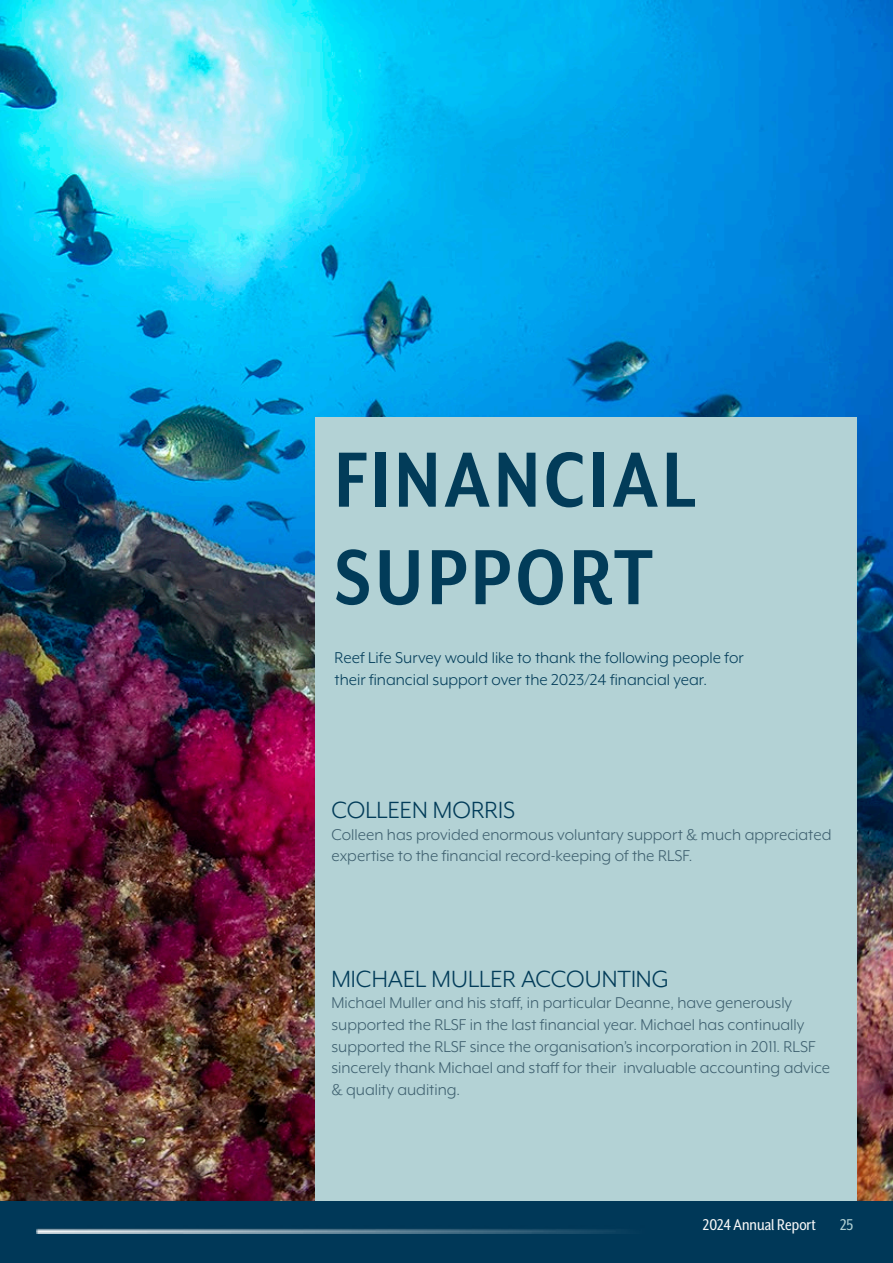
<style>
.page{position:relative;width:893px;height:1263px;background:#fff}
.page>*{position:absolute;margin:0;border:0;box-sizing:border-box;transform-origin:0 0}
.t1{font:700 90px/97.5px "Mr Eaves XL San Nar OT";letter-spacing:.05em;color:#023c59}
.t2{font:27px "Mr Eaves XL Mod OT";color:#023c59}
.t3{font:18px/21.6px "Mr Eaves XL Mod OT";color:#3e606f}
.t4{font:18px/21.6px "Mr Eaves XL Mod OT";color:#023c59}
.t5{font:18px "Mr Eaves XL San Nar OT";color:#f7f7f7}
.t6{font:18px "Mr Eaves XL San Nar OT";color:#b3d2d5}
</style>
<div class="page">
<img style="left:0;top:0;width:893px;height:1201px">
<div style="left:318px;top:419px;width:558px;height:801px;background:#231f20;opacity:.05"></div>
<div style="left:316px;top:417px;width:541px;height:784px;background:#b3d2d5"></div>
<div style="left:0;top:1201px;width:893px;height:62px;background:#003858"></div>
<img style="left:36px;top:1228px;width:580px;height:5px">
<h1 class="t1" style="left:335px;top:430px;width:362px">FINANCIAL<br>SUPPORT</h1>
<p class="t4" style="left:335px;top:647px;width:411px">Reef Life Survey would like to thank the following people for their financial support over the 2023/24 financial year.</p>
<h2 class="t2" style="left:331px;top:795px;width:185px">COLLEEN MORRIS</h2>
<p class="t3" style="left:331px;top:823px;width:501px">Colleen has provided enormous voluntary support &amp; much appreciated expertise to the financial record-keeping of the RLSF.</p>
<h2 class="t2" style="left:331px;top:964px;width:339px">MICHAEL MULLER ACCOUNTING</h2>
<p class="t3" style="left:331px;top:992px;width:500px">Michael Muller and his staff, in particular Deanne, have generously supported the RLSF in the last financial year. Michael has continually supported the RLSF since the organisation’s incorporation in 2011. RLSF sincerely thank Michael and staff for their invaluable accounting advice &amp; quality auditing.</p>
<p class="t5" style="left:703px;top:1215px;width:115px">2024 Annual Report</p>
<p class="t6" style="left:840px;top:1215px;width:15px">25</p>
</div>
